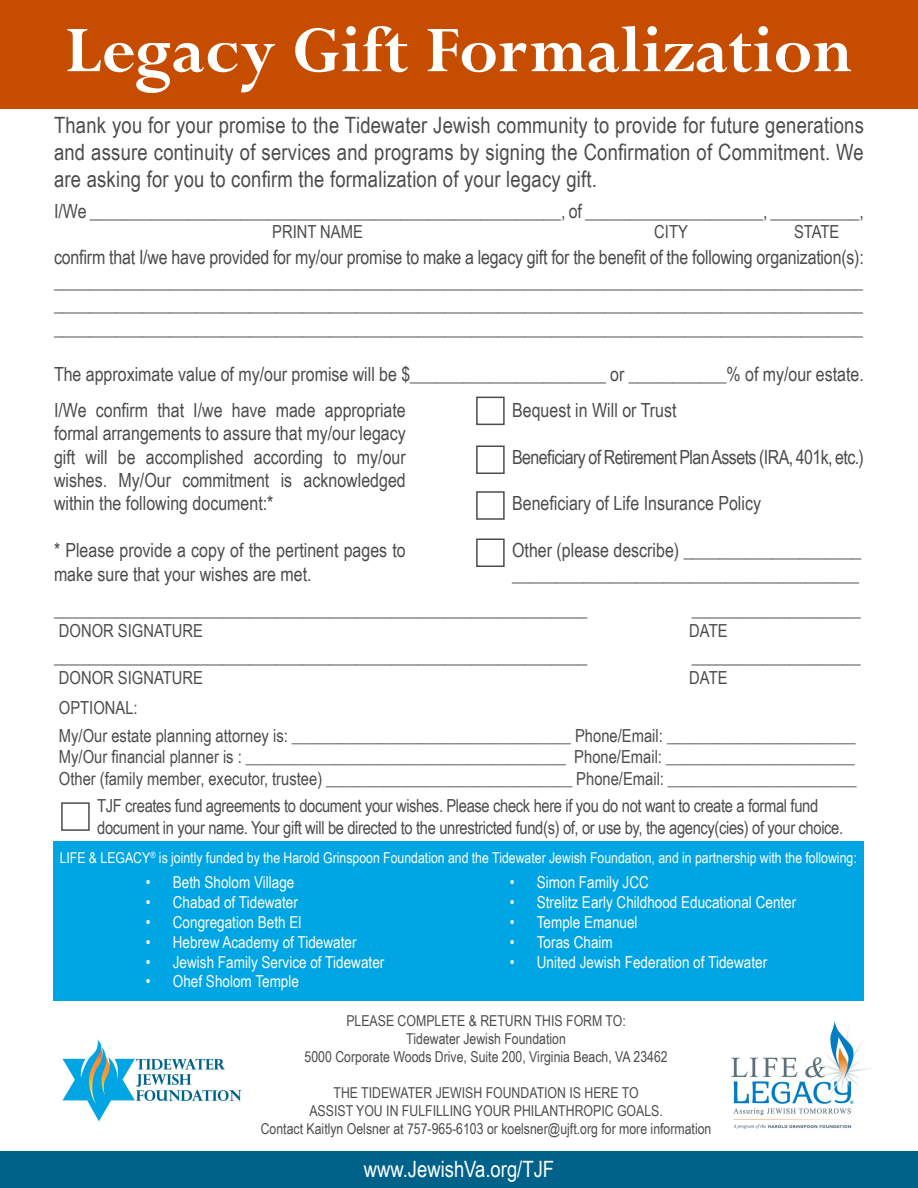
<style>
.page{position:relative;width:918px;height:1188px;background:#fff}
.page>*{position:absolute;margin:0;border:0;box-sizing:border-box;transform-origin:0 0}
.t1{font:700 72px "Perpetua";color:#fff}
.t2{font:22.5px/27px "Arial Narrow";letter-spacing:.01em;color:#4b4c4d;text-align:justify}
.t3{font:22.5px "Arial Narrow";color:#fff}
.t4{font:19.5px/23.4px "Arial Narrow";color:#4b4c4d;text-align:justify}
.t5{font:19.5px "Arial Narrow";letter-spacing:-.03em;color:#4b4c4d}
.t6{font:18px "Arial Narrow";color:#4b4c4d}
.t7{font:18px/21.6px "Arial Narrow";letter-spacing:-.02em;color:#4b4c4d}
.t8{font:16.5px "Arial Narrow";color:#fff}
.t9{font:15px "Arial Narrow";color:#4b4c4d}
.t10{font:15px "Arial Narrow";color:#fff}
</style>
<div class="page">
<div style="left:0;top:0;width:918px;height:109px;background:#c64d00"></div>
<div style="left:476px;top:397px;width:29px;height:28px;border:2px solid #4b4c4d"></div>
<div style="left:476px;top:446px;width:29px;height:28px;border:2px solid #4b4c4d"></div>
<div style="left:476px;top:491px;width:29px;height:29px;border:2px solid #4b4c4d"></div>
<div style="left:476px;top:538px;width:29px;height:29px;border:2px solid #4b4c4d"></div>
<div style="left:61px;top:802px;width:29px;height:29px;border:2px solid #4b4c4d"></div>
<div style="left:53px;top:841px;width:811px;height:160px;background:#00a5e3"></div>
<img style="left:62px;top:1039px;width:180px;height:82px">
<div style="left:0;top:1152px;width:918px;height:36px;background:#006189"></div>
<img style="left:731px;top:1022px;width:141px;height:107px">
<p class="t1" style="left:65px;top:5px;width:790px">Legacy Gift Formalization</p>
<p class="t2" style="left:54px;top:111px;width:811px">Thank you for your promise to the Tidewater Jewish community to provide for future generations and assure continuity of services and programs by signing the Confirmation of Commitment. We are asking for you to confirm the formalization of your legacy gift.</p>
<p class="t4" style="left:54px;top:198px;width:811px">I/We _____________________________________________________, of ____________________, __________,</p>
<p class="t4" style="left:54px;top:245px;width:811px">confirm that I/we have provided for my/our promise to make a legacy gift for the benefit of the following organization(s):</p>
<p class="t4" style="left:54px;top:269px;width:811px">___________________________________________________________________________________________</p>
<p class="t4" style="left:54px;top:292px;width:811px">___________________________________________________________________________________________</p>
<p class="t4" style="left:54px;top:315px;width:811px">___________________________________________________________________________________________</p>
<p class="t4" style="left:54px;top:362px;width:811px">The approximate value of my/our promise will be $______________________ or ___________% of my/our estate.</p>
<p class="t4" style="left:54px;top:398px;width:353px">I/We confirm that I/we have made appropriate formal arrangements to assure that my/our legacy gift will be accomplished according to my/our wishes. My/Our commitment is acknowledged within the following document:*</p>
<p class="t4" style="left:54px;top:538px;width:353px">* Please provide a copy of the pertinent pages to make sure that your wishes are met.</p>
<p class="t6" style="left:272px;top:218px;width:92px">PRINT NAME</p>
<p class="t7" style="left:654px;top:220px;width:35px">CITY</p>
<p class="t7" style="left:794px;top:220px;width:47px">STATE</p>
<p class="t4" style="left:512px;top:398px;width:166px">Bequest in Will or Trust</p>
<p class="t5" style="left:512px;top:442px;width:353px">Beneficiary of Retirement Plan Assets (IRA, 401k, etc.)</p>
<p class="t4" style="left:512px;top:491px;width:250px">Beneficiary of Life Insurance Policy</p>
<p class="t4" style="left:512px;top:538px;width:351px">Other (please describe) ____________________</p>
<p class="t4" style="left:512px;top:561px;width:348px">_______________________________________</p>
<p class="t4" style="left:54px;top:597px;width:535px">____________________________________________________________</p>
<p class="t4" style="left:692px;top:597px;width:170px">___________________</p>
<p class="t6" style="left:59px;top:618px;width:146px">DONOR SIGNATURE</p>
<p class="t6" style="left:59px;top:664px;width:146px">DONOR SIGNATURE</p>
<p class="t7" style="left:689px;top:619px;width:40px">DATE</p>
<p class="t7" style="left:689px;top:666px;width:40px">DATE</p>
<p class="t4" style="left:54px;top:644px;width:535px">____________________________________________________________</p>
<p class="t4" style="left:692px;top:644px;width:170px">___________________</p>
<p class="t6" style="left:59px;top:695px;width:80px">OPTIONAL:</p>
<p class="t6" style="left:59px;top:722px;width:798px">My/Our estate planning attorney is: __________________________________ Phone/Email: _______________________</p>
<p class="t6" style="left:59px;top:744px;width:798px">My/Our financial planner is : _______________________________________ Phone/Email: _______________________</p>
<p class="t6" style="left:59px;top:765px;width:799px">Other (family member, executor, trustee) ______________________________ Phone/Email: _______________________</p>
<p class="t7" style="left:97px;top:795px;width:748px">TJF creates fund agreements to document your wishes. Please check here if you do not want to create a formal fund document in your name. Your gift will be directed to the unrestricted fund(s) of, or use by, the agency(cies) of your choice.</p>
<p class="t10" style="left:60px;top:847px;width:799px">LIFE &amp; LEGACY<sup>®</sup> is jointly funded by the Harold Grinspoon Foundation and the Tidewater Jewish Foundation, and in partnership with the following:</p>
<p class="t8" style="left:146px;top:870px;width:150px">• Beth Sholom Village</p>
<p class="t8" style="left:146px;top:890px;width:154px">• Chabad of Tidewater</p>
<p class="t8" style="left:146px;top:910px;width:157px">• Congregation Beth El</p>
<p class="t8" style="left:146px;top:930px;width:212px">• Hebrew Academy of Tidewater</p>
<p class="t8" style="left:146px;top:950px;width:240px">• Jewish Family Service of Tidewater</p>
<p class="t8" style="left:146px;top:969px;width:155px">• Ohef Sholom Temple</p>
<p class="t8" style="left:510px;top:870px;width:141px">• Simon Family JCC</p>
<p class="t8" style="left:510px;top:890px;width:288px">• Strelitz Early Childhood Educational Center</p>
<p class="t8" style="left:510px;top:910px;width:129px">• Temple Emanuel</p>
<p class="t8" style="left:510px;top:930px;width:104px">• Toras Chaim</p>
<p class="t8" style="left:510px;top:950px;width:259px">• United Jewish Federation of Tidewater</p>
<p class="t9" style="left:346px;top:1009px;width:281px">PLEASE COMPLETE &amp; RETURN THIS FORM TO:</p>
<p class="t9" style="left:406px;top:1027px;width:161px">Tidewater Jewish Foundation</p>
<p class="t9" style="left:305px;top:1045px;width:365px">5000 Corporate Woods Drive, Suite 200, Virginia Beach, VA 23462</p>
<p class="t9" style="left:333px;top:1081px;width:307px">THE TIDEWATER JEWISH FOUNDATION IS HERE TO</p>
<p class="t9" style="left:309px;top:1099px;width:355px">ASSIST YOU IN FULFILLING YOUR PHILANTHROPIC GOALS.</p>
<p class="t9" style="left:261px;top:1117px;width:452px">Contact Kaitlyn Oelsner at 757-965-6103 or koelsner@ujft.org for more information</p>
<p class="t3" style="left:364px;top:1153px;width:192px">www.JewishVa.org/TJF</p>
</div>
